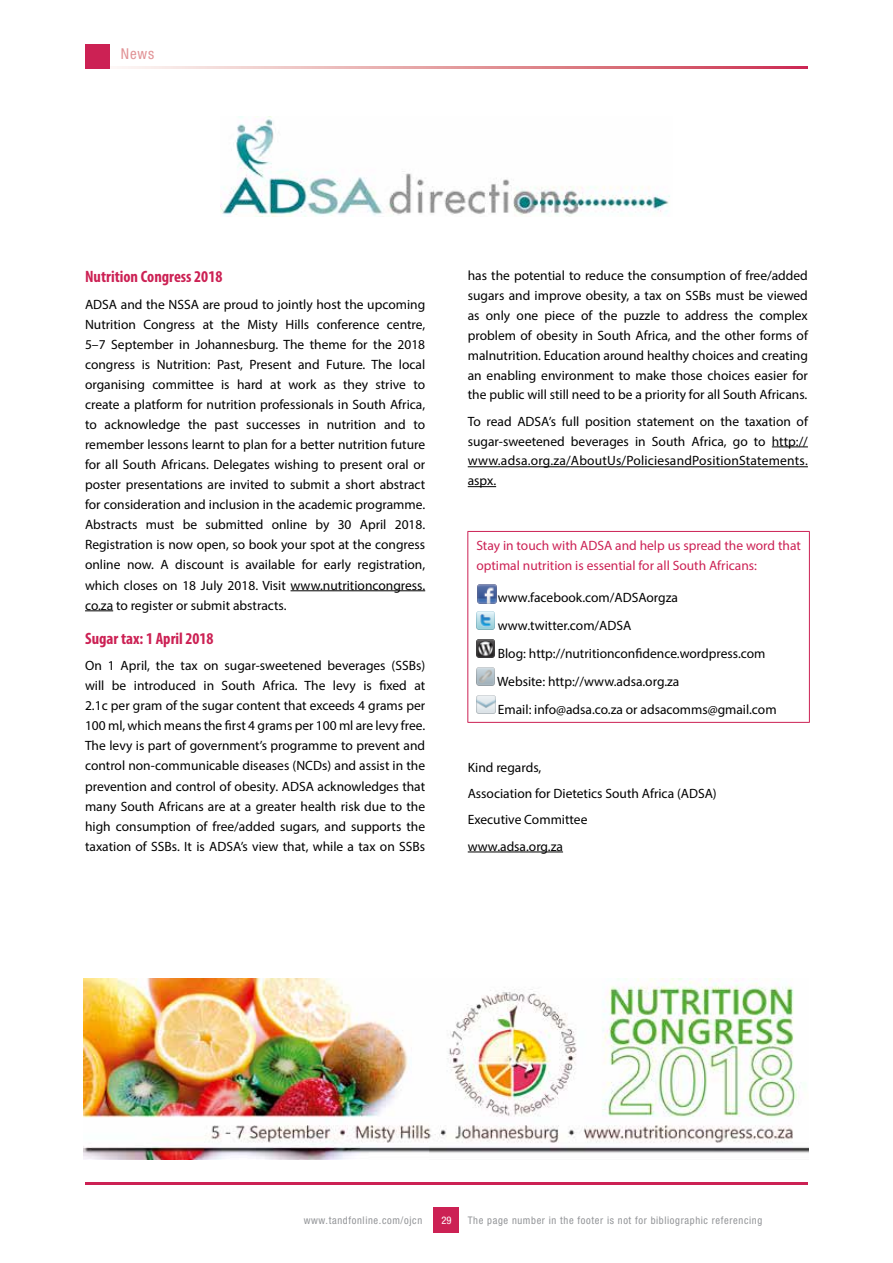
<style>
.page{position:relative;width:893px;height:1263px;background:#fff}
.page>*{position:absolute;margin:0;border:0;box-sizing:border-box;transform-origin:0 0}
.t1{font:700 condensed 16.5px "Myriad Pro";color:#cc2154}
.t2{font:condensed 15px "Helvetica Neue LT Std";color:#e19396}
.t3{font:13.5px/20.1px "Myriad Pro";color:#000;text-align:justify}
.t4{font:13.5px/19.5px "Myriad Pro";color:#cc2154}
.t5{font:condensed 10.5px "Helvetica Neue LT Std";letter-spacing:.06em;color:#939598}
.t6{font:condensed 10.5px "Helvetica Neue LT Std";color:#fff}
</style>
<div class="page">
<svg style="left:109px;top:66px;width:699px;height:2px"></svg>
<div style="left:434px;top:1208px;width:25px;height:25px;background:#cc2154"></div>
<hr style="left:85px;top:1182px;width:723px;height:2px;background:#cc2154">
<div style="left:85px;top:44px;width:24px;height:24px;background:#cc2154"></div>
<hr style="left:291px;top:590px;width:134px;height:1px;background:#000">
<svg style="left:85px;top:610px;width:28px;height:1px"></svg>
<hr style="left:772px;top:447px;width:36px;height:1px;background:#000">
<hr style="left:468px;top:466px;width:340px;height:1px;background:#000">
<svg style="left:468px;top:486px;width:28px;height:1px"></svg>
<hr style="left:468px;top:852px;width:95px;height:1px;background:#000">
<img style="left:220px;top:117px;width:450px;height:99px">
<hr style="left:467px;top:531px;width:343px;height:1px;background:#cc2154">
<hr style="left:467px;top:532px;width:1px;height:190px;background:#cc2154">
<hr style="left:809px;top:532px;width:1px;height:190px;background:#cc2154">
<hr style="left:467px;top:722px;width:343px;height:1px;background:#cc2154">
<img style="left:476px;top:611px;width:19px;height:19px">
<img style="left:476px;top:639px;width:19px;height:19px">
<img style="left:476px;top:667px;width:19px;height:19px">
<img style="left:476px;top:695px;width:19px;height:19px">
<img style="left:478px;top:585px;width:18px;height:18px">
<img style="left:84px;top:978px;width:724px;height:182px">
<p class="t2" style="left:121px;top:45px;width:35px">News</p>
<p class="t1" style="left:85px;top:267px;width:139px">Nutrition Congress 2018</p>
<p class="t3" style="left:85px;top:294px;width:342px">ADSA and the NSSA are proud to jointly host the upcoming Nutrition Congress at the Misty Hills conference centre, 5–7 September in Johannesburg. The theme for the 2018 congress is Nutrition: Past, Present and Future. The local organising committee is hard at work as they strive to create a platform for nutrition professionals in South Africa, to acknowledge the past successes in nutrition and to remember lessons learnt to plan for a better nutrition future for all South Africans. Delegates wishing to present oral or poster presentations are invited to submit a short abstract for consideration and inclusion in the academic programme.<br>Abstracts must be submitted online by 30 April 2018.<br>Registration is now open, so book your spot at the congress online now. A discount is available for early registration, which closes on 18 July 2018. Visit www.nutritioncongress. co.za to register or submit abstracts.</p>
<p class="t1" style="left:85px;top:628px;width:130px">Sugar tax: 1 April 2018</p>
<p class="t3" style="left:85px;top:655px;width:342px">On 1 April, the tax on sugar-sweetened beverages (SSBs) will be introduced in South Africa. The levy is fixed at 2.1c per gram of the sugar content that exceeds 4 grams per 100 ml, which means the first 4 grams per 100 ml are levy free.<br>The levy is part of government’s programme to prevent and control non-communicable diseases (NCDs) and assist in the prevention and control of obesity. ADSA acknowledges that many South Africans are at a greater health risk due to the high consumption of free/added sugars, and supports the taxation of SSBs. It is ADSA’s view that, while a tax on SSBs</p>
<p class="t3" style="left:468px;top:265px;width:342px">has the potential to reduce the consumption of free/added sugars and improve obesity, a tax on SSBs must be viewed as only one piece of the puzzle to address the complex problem of obesity in South Africa, and the other forms of malnutrition. Education around healthy choices and creating an enabling environment to make those choices easier for the public will still need to be a priority for all South Africans.</p>
<p class="t3" style="left:468px;top:411px;width:342px">To read ADSA’s full position statement on the taxation of sugar-sweetened beverages in South Africa, go to http:// www.adsa.org.za/AboutUs/PoliciesandPositionStatements. aspx.</p>
<p class="t4" style="left:476px;top:536px;width:326px">Stay in touch with ADSA and help us spread the word that optimal nutrition is essential for all South Africans:</p>
<p class="t3" style="left:497px;top:583px;width:281px;line-height:28px;text-align:left">www.facebook.com/ADSAorgza www.twitter.com/ADSA<br>Blog: http://nutritionconfidence.wordpress.com Website: http://www.adsa.org.za<br>Email: info@adsa.co.za or adsacomms@gmail.com</p>
<p class="t3" style="left:468px;top:754px;width:250px;line-height:26.2px;text-align:left">Kind regards,<br>Association for Dietetics South Africa (ADSA)<br>Executive Committee<br>www.adsa.org.za</p>
<p class="t5" style="left:304px;top:1214px;width:120px">www.tandfonline.com/ojcn</p>
<p class="t5" style="left:468px;top:1214px;width:296px">The page number in the footer is not for bibliographic referencing</p>
<p class="t6" style="left:441px;top:1214px;width:12px">29</p>
</div>
